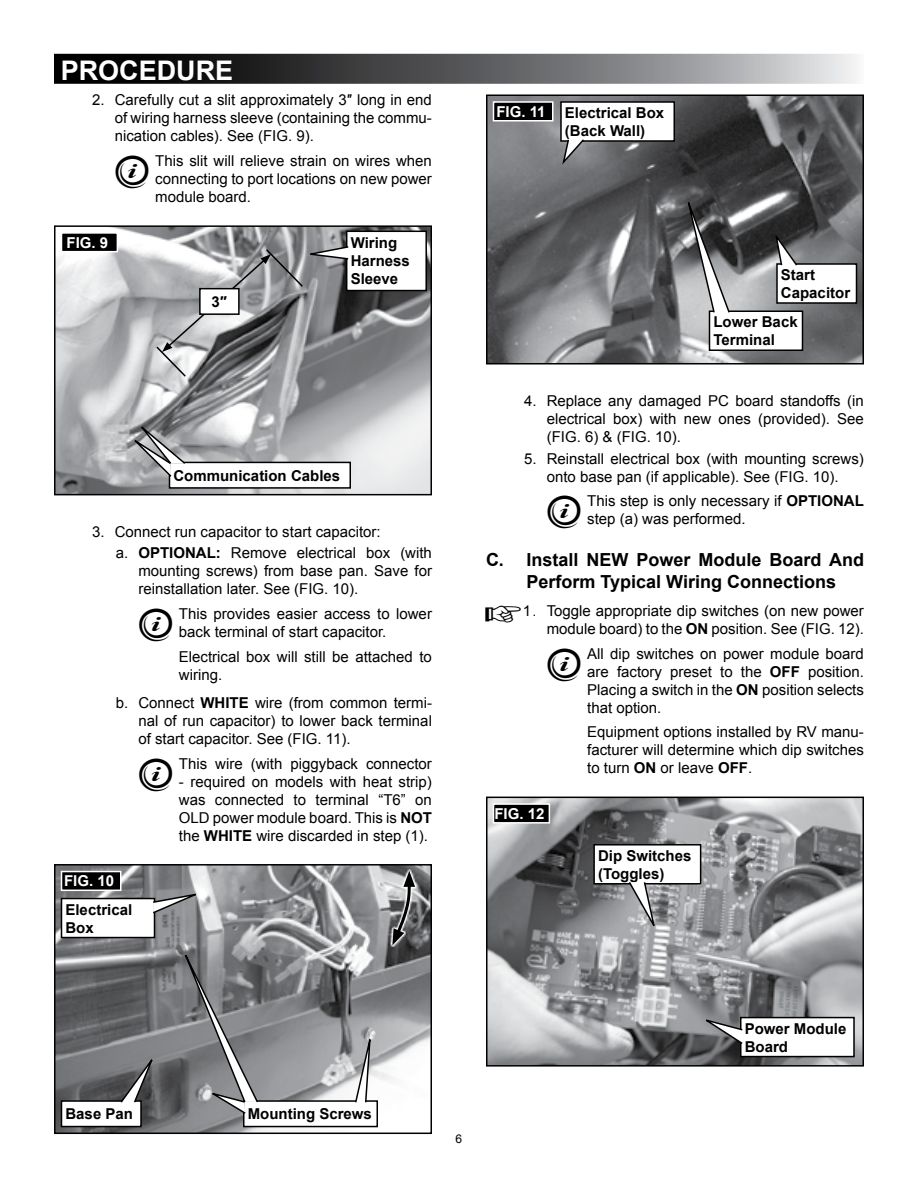
<style>
.page{position:relative;width:918px;height:1188px;background:#fff}
.page>*{position:absolute;margin:0;border:0;box-sizing:border-box;transform-origin:0 0}
.t1{font:700 27px "Arial";color:#fff}
.t2{font:700 18px/21.6px "Arial";color:#000}
.t3{font:15px/18px "Arial";color:#000;text-align:justify}
.t4{font:700 15px/18px "Arial";color:#000}
.t5{font:700 15px "Arial";color:#fff}
.t6{font:12px "Arial";color:#000}
.s1{font-weight:700}
</style>
<div class="page">
<img style="left:489px;top:97px;width:372px;height:264px">
<div style="left:486px;top:94px;width:378px;height:270px;border:2px solid #000"></div>
<div style="left:494px;top:102px;width:59px;height:19px;background:#000"></div>
<div style="left:493px;top:101px;width:61px;height:21px;border:2px solid #fff"></div>
<div style="left:561px;top:102px;width:113px;height:39px;background:#fff"></div>
<div style="left:560px;top:101px;width:115px;height:41px;border:2px solid #000"></div>
<svg style="left:561px;top:138px;width:25px;height:29px"></svg>
<div style="left:777px;top:264px;width:79px;height:39px;background:#fff"></div>
<div style="left:776px;top:263px;width:81px;height:41px;border:2px solid #000"></div>
<svg style="left:774px;top:230px;width:25px;height:37px"></svg>
<div style="left:710px;top:311px;width:92px;height:39px;background:#fff"></div>
<div style="left:709px;top:310px;width:94px;height:41px;border:2px solid #000"></div>
<svg style="left:682px;top:180px;width:49px;height:134px;background:#7a7a7c"></svg>
<img style="left:489px;top:800px;width:372px;height:264px">
<div style="left:486px;top:797px;width:378px;height:270px;border:2px solid #000"></div>
<div style="left:494px;top:804px;width:55px;height:19px;background:#000"></div>
<div style="left:493px;top:803px;width:57px;height:21px;border:2px solid #fff"></div>
<div style="left:594px;top:845px;width:107px;height:39px;background:#fff"></div>
<div style="left:593px;top:844px;width:108px;height:41px;border:2px solid #000"></div>
<svg style="left:627px;top:882px;width:31px;height:53px"></svg>
<div style="left:741px;top:1018px;width:113px;height:39px;background:#fff"></div>
<div style="left:740px;top:1017px;width:115px;height:40px;border:2px solid #000"></div>
<svg style="left:697px;top:1016px;width:47px;height:29px"></svg>
<img style="left:57px;top:228px;width:372px;height:264px">
<div style="left:54px;top:225px;width:378px;height:270px;border:2px solid #000"></div>
<div style="left:62px;top:233px;width:55px;height:19px;background:#000"></div>
<div style="left:61px;top:232px;width:57px;height:20px;border:2px solid #fff"></div>
<div style="left:347px;top:231px;width:79px;height:60px;background:#fff"></div>
<div style="left:346px;top:231px;width:81px;height:60px;border:2px solid #000"></div>
<svg style="left:155px;top:245px;width:195px;height:133px;background:#949698"></svg>
<div style="left:200px;top:289px;width:39px;height:25px;background:#fff"></div>
<div style="left:199px;top:288px;width:41px;height:27px;border:2px solid #000"></div>
<div style="left:170px;top:462px;width:180px;height:26px;background:#fff"></div>
<div style="left:169px;top:462px;width:182px;height:27px;border:2px solid #000"></div>
<svg style="left:124px;top:416px;width:63px;height:62px;background:#a0a1a3"></svg>
<img style="left:57px;top:867px;width:372px;height:264px">
<div style="left:54px;top:864px;width:378px;height:270px;border:2px solid #000"></div>
<div style="left:62px;top:872px;width:59px;height:18px;background:#000"></div>
<div style="left:61px;top:871px;width:61px;height:20px;border:2px solid #fff"></div>
<div style="left:62px;top:1101px;width:79px;height:26px;background:#fff"></div>
<div style="left:61px;top:1100px;width:81px;height:27px;border:2px solid #000"></div>
<div style="left:62px;top:899px;width:92px;height:39px;background:#fff"></div>
<div style="left:61px;top:898px;width:94px;height:40px;border:2px solid #000"></div>
<div style="left:244px;top:1101px;width:133px;height:26px;background:#fff"></div>
<div style="left:243px;top:1100px;width:135px;height:27px;border:2px solid #000"></div>
<svg style="left:354px;top:1020px;width:19px;height:83px"></svg>
<svg style="left:119px;top:891px;width:140px;height:224px;background:#858688"></svg>
<svg style="left:389px;top:869px;width:29px;height:78px"></svg>
<svg style="left:392px;top:871px;width:23px;height:74px;background:#78797a"></svg>
<svg style="left:54px;top:54px;width:804px;height:30px;background:#5d5d5f"></svg>
<h1 class="t1" style="left:61px;top:52px;width:174px">PROCEDURE</h1>
<p class="t3" style="left:115px;top:91px;width:319px;text-indent:-23px">2. Carefully cut a slit approximately 3″ long in end of wiring harness sleeve (containing the commu&shy;nication cables). See (FIG. 9).</p>
<p class="t3" style="left:155px;top:152px;width:278px">This slit will relieve strain on wires when connecting to port locations on new power module board.</p>
<p class="t5" style="left:67px;top:232px;width:43px">FIG. 9</p>
<p class="t4" style="left:351px;top:235px;width:61px">Wiring<br>Harness<br>Sleeve</p>
<p class="t4" style="left:212px;top:293px;width:17px">3″</p>
<p class="t4" style="left:173px;top:467px;width:168px">Communication Cables</p>
<p class="t3" style="left:116px;top:521px;width:318px;line-height:21.3px;text-indent:-24px">3. Connect run capacitor to start capacitor:<br>a. <span class="s1">OPTIONAL:</span> Remove electrical box (with</p>
<p class="t3" style="left:138px;top:562px;width:295px">mounting screws) from base pan. Save for reinstallation later. See (FIG. 10).</p>
<p class="t3" style="left:179px;top:605px;width:255px">This provides easier access to lower back terminal of start capacitor.</p>
<p class="t3" style="left:179px;top:648px;width:255px">Electrical box will still be attached to wiring.</p>
<p class="t3" style="left:138px;top:694px;width:295px;text-indent:-23px">b. Connect <span class="s1">WHITE</span> wire (from common termi&shy;nal of run capacitor) to lower back terminal of start capacitor. See (FIG. 11).</p>
<p class="t3" style="left:179px;top:755px;width:255px">This wire (with piggyback connector</p>
<p class="t3" style="left:179px;top:773px;width:255px">- required on models with heat strip) was connected to terminal “T6” on OLD power module board. This is <span class="s1">NOT </span>the <span class="s1">WHITE</span> wire discarded in step (1).</p>
<p class="t5" style="left:64px;top:871px;width:52px">FIG. 10</p>
<p class="t4" style="left:65px;top:901px;width:68px">Electrical<br>Box</p>
<p class="t5" style="left:496px;top:102px;width:51px">FIG. 11</p>
<p class="t4" style="left:565px;top:104px;width:101px">Electrical Box (Back Wall)</p>
<p class="t4" style="left:781px;top:266px;width:71px">Start<br>Capacitor</p>
<p class="t4" style="left:713px;top:313px;width:86px">Lower Back<br>Terminal</p>
<p class="t3" style="left:547px;top:392px;width:319px;text-indent:-23px">4. Replace any damaged PC board standoffs (in electrical box) with new ones (provided). See (FIG. 6) &amp; (FIG. 10).</p>
<p class="t3" style="left:524px;top:449px;width:341px;text-align:center">5. Reinstall electrical box (with mounting screws) onto base pan (if applicable). See (FIG. 10).</p>
<p class="t3" style="left:587px;top:492px;width:278px">This step is only necessary if <span class="s1">OPTIONAL </span>step (a) was performed.</p>
<p class="t2" style="left:526px;top:550px;width:339px;text-indent:-40px">C. Install NEW Power Module Board And<br>Perform Typical Wiring Connections</p>
<p class="t3" style="left:547px;top:602px;width:319px">Toggle appropriate dip switches (on new power module board) to the <span class="s1">ON</span> position. See (FIG. 12).</p>
<p class="t3" style="left:587px;top:644px;width:278px">All dip switches on power module board are factory preset to the <span class="s1">OFF</span> position.<br>Placing a switch in the <span class="s1">ON</span> position selects that option.</p>
<p class="t3" style="left:587px;top:723px;width:278px">Equipment options installed by RV manu&shy;facturer will determine which dip switches to turn <span class="s1">ON</span> or leave <span class="s1">OFF</span>.</p>
<p class="t5" style="left:494px;top:804px;width:52px">FIG. 12</p>
<p class="t4" style="left:598px;top:847px;width:95px">Dip Switches (Toggles)</p>
<p class="t4" style="left:65px;top:1105px;width:69px">Base Pan</p>
<p class="t4" style="left:248px;top:1105px;width:126px">Mounting Screws</p>
<p class="t6" style="left:456px;top:1131px;width:8px">6</p>
<p class="t4" style="left:745px;top:1020px;width:103px">Power Module<br>Board</p>
</div>
